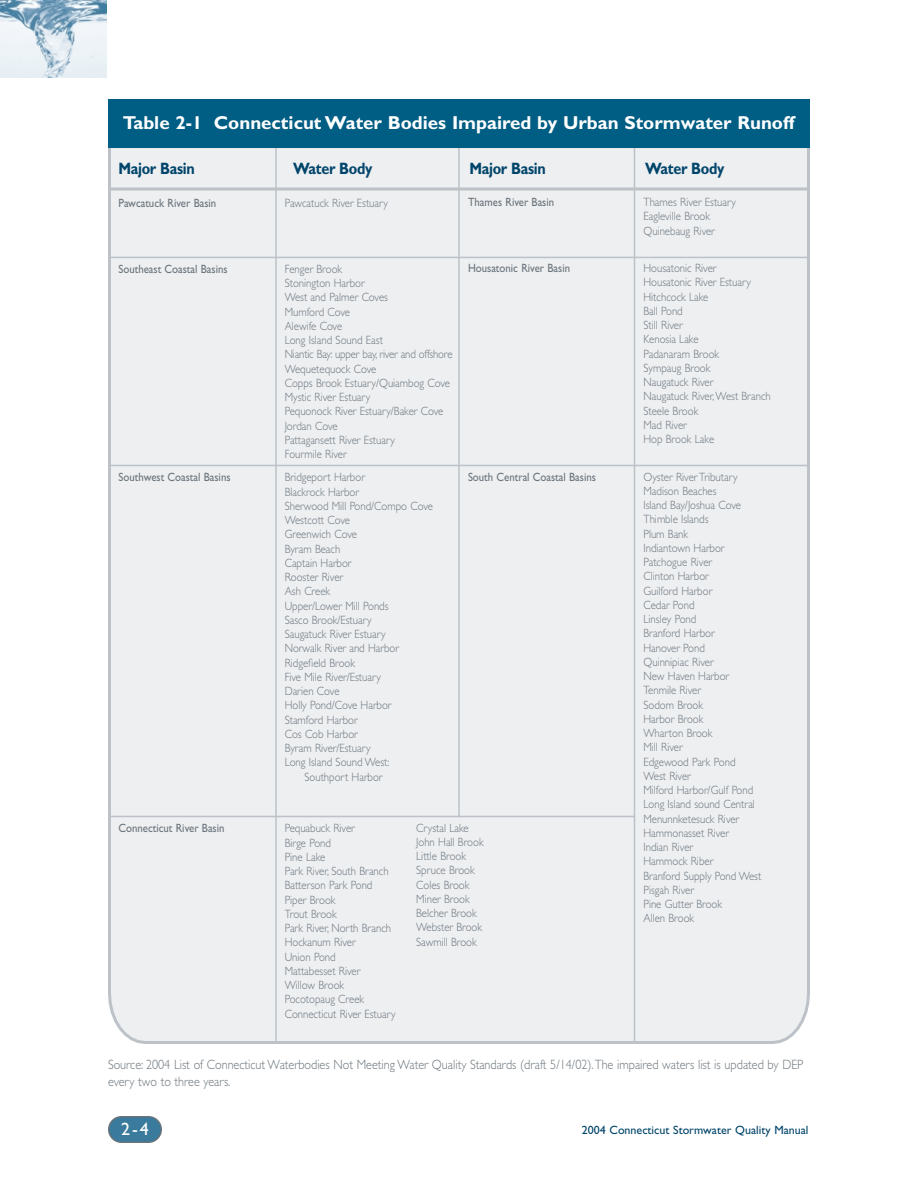
<style>
.page{position:relative;width:918px;height:1188px;background:#fff}
.page>*{position:absolute;margin:0;border:0;box-sizing:border-box;transform-origin:0 0}
.t1{font:700 18.75px "Gill Sans";color:#fff}
.t2{font:18px "Gill Sans";color:#fff}
.t3{font:700 16.5px "Gill Sans";letter-spacing:-.02em;color:#00446a;scale:.87 1}
.t4{font:300 13.5px/17.2px "Gill Sans";color:#6a747b;scale:.9 1}
.t5{font:300 12px/14.2px "Gill Sans";color:#6a747b;scale:.9 1}
.t6{font:12px "Gill Sans";color:#6a747b;scale:.9 1}
.t7{font:12px "Gill Sans";color:#00446a}
</style>
<div class="page">
<svg style="left:108px;top:1116px;width:54px;height:27px"></svg>
<img style="left:0;top:0;width:107px;height:78px">
<div style="left:108px;top:148px;width:702px;height:896px;background:#edeff1"></div>
<hr style="left:275px;top:148px;width:2px;height:893px;background:#bcc2c7">
<hr style="left:458px;top:148px;width:2px;height:669px;background:#bcc2c7">
<hr style="left:634px;top:148px;width:1px;height:893px;background:#bcc2c7">
<hr style="left:110px;top:257px;width:698px;height:1px;background:#bcc2c7">
<hr style="left:110px;top:465px;width:698px;height:1px;background:#bcc2c7">
<hr style="left:110px;top:816px;width:524px;height:1px;background:#bcc2c7">
<hr style="left:108px;top:188px;width:702px;height:2px;background:#bcc2c7">
<div style="left:109px;top:100px;width:700px;height:47px;background:#005d83"></div>
<div style="left:108px;top:99px;width:702px;height:49px;border:2px solid #005d83"></div>
<h1 class="t1" style="left:123px;top:116px;width:673px">Table 2-1 Connecticut Water Bodies Impaired by Urban Stormwater Runoff</h1>
<h3 class="t3" style="left:118px;top:163px;width:89px">Major Basin</h3>
<h3 class="t3" style="left:293px;top:163px;width:93px">Water Body</h3>
<h3 class="t3" style="left:470px;top:163px;width:89px">Major Basin</h3>
<h3 class="t3" style="left:645px;top:163px;width:93px">Water Body</h3>
<p class="t6" style="left:118px;top:199px;width:110px">Pawcatuck River Basin</p>
<p class="t6" style="left:468px;top:198px;width:97px">Thames River Basin</p>
<p class="t5" style="left:644px;top:196px;width:104px">Thames River Estuary<br>Eagleville Brook<br>Quinebaug River</p>
<p class="t5" style="left:644px;top:262px;width:143px">Housatonic River<br>Housatonic River Estuary<br>Hitchcock Lake<br>Ball Pond<br>Still River<br>Kenosia Lake<br>Padanaram Brook<br>Sympaug Brook<br>Naugatuck River<br>Naugatuck River,West Branch<br>Steele Brook<br>Mad River<br>Hop Brook Lake</p>
<p class="t5" style="left:644px;top:471px;width:132px">Oyster River Tributary<br>Madison Beaches<br>Island Bay/Joshua Cove<br>Thimble Islands<br>Plum Bank<br>Indiantown Harbor<br>Patchogue River<br>Clinton Harbor<br>Guilford Harbor<br>Cedar Pond<br>Linsley Pond<br>Branford Harbor<br>Hanover Pond<br>Quinnipiac River<br>New Haven Harbor<br>Tenmile River<br>Sodom Brook<br>Harbor Brook<br>Wharton Brook<br>Mill River<br>Edgewood Park Pond<br>West River<br>Milford Harbor/Gulf Pond<br>Long Island sound Central<br>Menunnketesuck River<br>Hammonasset River<br>Indian River<br>Hammock Riber<br>Branford Supply Pond West<br>Pisgah River<br>Pine Gutter Brook<br>Allen Brook</p>
<p class="t5" style="left:285px;top:197px;width:116px">Pawcatuck River Estuary</p>
<p class="t6" style="left:468px;top:264px;width:115px">Housatonic River Basin</p>
<p class="t6" style="left:118px;top:265px;width:123px">Southeast Coastal Basins</p>
<p class="t5" style="left:285px;top:263px;width:188px">Fenger Brook<br>Stonington Harbor<br>West and Palmer Coves<br>Mumford Cove<br>Alewife Cove<br>Long Island Sound East<br>Niantic Bay: upper bay, river and offshore<br>Wequetequock Cove<br>Copps Brook Estuary/Quiambog Cove<br>Mystic River Estuary<br>Pequonock River Estuary/Baker Cove<br>Jordan Cove<br>Pattagansett River Estuary<br>Fourmile River</p>
<p class="t5" style="left:285px;top:472px;width:91px">Bridgeport Harbor</p>
<p class="t5" style="left:285px;top:486px;width:84px">Blackrock Harbor</p>
<p class="t5" style="left:285px;top:500px;width:166px">Sherwood Mill Pond/Compo Cove</p>
<p class="t5" style="left:285px;top:514px;width:74px">Westcott Cove</p>
<p class="t5" style="left:285px;top:529px;width:82px">Greenwich Cove</p>
<p class="t5" style="left:285px;top:543px;width:63px">Byram Beach</p>
<p class="t5" style="left:285px;top:557px;width:76px">Captain Harbor</p>
<p class="t5" style="left:285px;top:571px;width:66px">Rooster River</p>
<p class="t5" style="left:285px;top:586px;width:52px">Ash Creek</p>
<p class="t5" style="left:285px;top:600px;width:117px">Upper/Lower Mill Ponds</p>
<p class="t5" style="left:285px;top:614px;width:98px">Sasco Brook/Estuary</p>
<p class="t5" style="left:285px;top:628px;width:114px">Saugatuck River Estuary</p>
<p class="t5" style="left:285px;top:643px;width:129px">Norwalk River and Harbor</p>
<p class="t5" style="left:285px;top:657px;width:80px">Ridgefield Brook</p>
<p class="t5" style="left:285px;top:671px;width:108px">Five Mile River/Estuary</p>
<p class="t5" style="left:285px;top:685px;width:62px">Darien Cove</p>
<p class="t5" style="left:285px;top:700px;width:120px">Holly Pond/Cove Harbor</p>
<p class="t5" style="left:285px;top:714px;width:83px">Stamford Harbor</p>
<p class="t5" style="left:285px;top:728px;width:83px">Cos Cob Harbor</p>
<p class="t5" style="left:285px;top:742px;width:97px">Byram River/Estuary</p>
<p class="t5" style="left:285px;top:757px;width:118px">Long Island Sound West:</p>
<p class="t5" style="left:305px;top:771px;width:88px">Southport Harbor</p>
<p class="t6" style="left:468px;top:472px;width:144px">South Central Coastal Basins</p>
<p class="t6" style="left:118px;top:473px;width:126px">Southwest Coastal Basins</p>
<p class="t5" style="left:416px;top:822px;width:76px">Crystal Lake<br>John Hall Brook<br>Little Brook<br>Spruce Brook<br>Coles Brook<br>Miner Brook<br>Belcher Brook<br>Webster Brook<br>Sawmill Brook</p>
<p class="t6" style="left:118px;top:824px;width:119px">Connecticut River Basin</p>
<p class="t5" style="left:285px;top:823px;width:125px">Pequabuck River<br>Birge Pond<br>Pine Lake<br>Park River, South Branch<br>Batterson Park Pond<br>Piper Brook<br>Trout Brook<br>Park River, North Branch<br>Hockanum River<br>Union Pond<br>Mattabesset River<br>Willow Brook<br>Pocotopaug Creek<br>Connecticut River Estuary</p>
<p class="t4" style="left:108px;top:1058px;width:774px">Source: 2004 List of Connecticut Waterbodies Not Meeting Water Quality Standards (draft 5/14/02).The impaired waters list is updated by DEP every two to three years.</p>
<h2 class="t2" style="left:121px;top:1123px;width:29px">2-4</h2>
<p class="t7" style="left:582px;top:1126px;width:228px">2004 Connecticut Stormwater Quality Manual</p>
</div>
